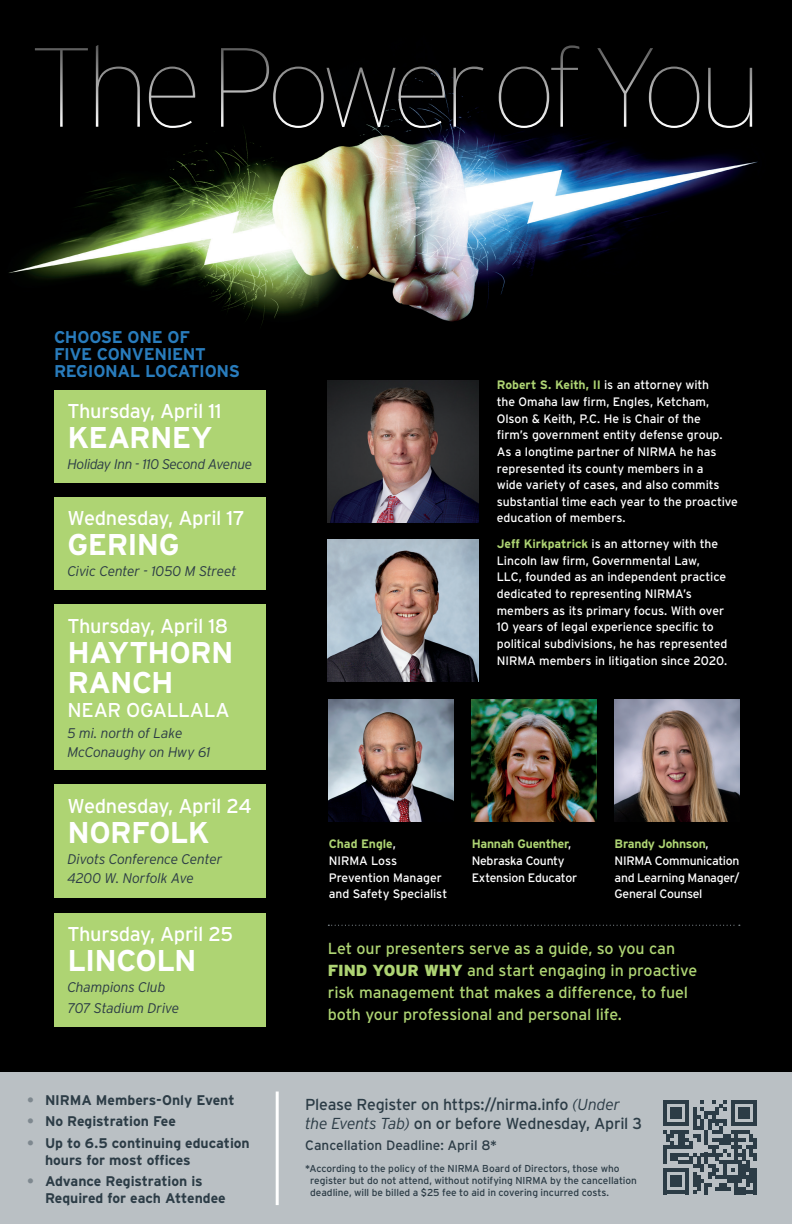
<style>
.page{position:relative;width:792px;height:1224px;background:#000}
.page>*{position:absolute;margin:0;border:0;box-sizing:border-box;transform-origin:0 0}
.t1{font:100 112.3px "Interstate";letter-spacing:-.075em;color:#fff}
.t2{font:700 30px/30px "Interstate";letter-spacing:-.02em;color:#fff}
.t3{font:20px "Interstate";letter-spacing:-.02em;color:#fff}
.t4{font:700 17px/17px "Interstate";letter-spacing:-.02em;color:#297cbc}
.t5{font:16px/22px "Interstate";letter-spacing:-.005em;color:#aed473}
.t6{font:15.9px/19.1px "Interstate";letter-spacing:-.015em;color:#2c3c46}
.t7{font:italic 300 14px/19px "Interstate";letter-spacing:-.025em;color:#2c3c46}
.t8{font:700 14px/16.8px "Interstate";letter-spacing:-.005em;color:#2c3c46}
.t9{font:13.7px "Interstate";letter-spacing:-.005em;color:#2c3c46}
.t10{font:12.2px/16.7px "Interstate";letter-spacing:-.005em;color:#fff}
.t11{font:12.2px/16.7px "Interstate";letter-spacing:-.025em;color:#fff}
.t12{font:10.1px/12.1px "Interstate";letter-spacing:-.005em;color:#2c3c46}
.s1{color:#7e888f}
.s2{font-weight:700;color:#aed473}
.s3{font-weight:900}
.s4{font-weight:300;font-style:italic}
</style>
<div class="page">
<img style="left:9px;top:69px;width:749px;height:327px">
<div style="left:0;top:1072px;width:792px;height:152px;background:#bac0c4"></div>
<div style="left:54px;top:390px;width:212px;height:93px;background:#aed473"></div>
<div style="left:54px;top:497px;width:212px;height:93px;background:#aed473"></div>
<div style="left:54px;top:604px;width:212px;height:166px;background:#aed473"></div>
<div style="left:54px;top:785px;width:212px;height:113px;background:#aed473"></div>
<div style="left:54px;top:913px;width:212px;height:114px;background:#aed473"></div>
<svg style="left:328px;top:925px;width:412px;height:1px"></svg>
<svg style="left:663px;top:1100px;width:94px;height:94px"></svg>
<img style="left:328px;top:380px;width:150px;height:142px">
<img style="left:328px;top:540px;width:150px;height:141px">
<img style="left:329px;top:699px;width:125px;height:123px">
<img style="left:472px;top:699px;width:125px;height:123px">
<img style="left:615px;top:699px;width:124px;height:123px">
<hr style="left:276px;top:1092px;width:3px;height:113px;background:#fff">
<h1 class="t1" style="left:30px;top:27px;width:734px">The Power of You</h1>
<h3 class="t4" style="left:54px;top:328px;width:188px">CHOOSE ONE OF<br>FIVE CONVENIENT<br>REGIONAL LOCATIONS</h3>
<h3 class="t3" style="left:68px;top:400px;width:156px">Thursday, April 11</h3>
<h2 class="t2" style="left:68px;top:422px;width:147px">KEARNEY</h2>
<p class="t7" style="left:68px;top:454px;width:186px">Holiday Inn - 110 Second Avenue</p>
<h3 class="t3" style="left:68px;top:507px;width:179px">Wednesday, April 17</h3>
<h2 class="t2" style="left:68px;top:530px;width:114px">GERING</h2>
<p class="t7" style="left:68px;top:562px;width:171px">Civic Center - 1050 M Street</p>
<h3 class="t3" style="left:68px;top:614px;width:162px">Thursday, April 18</h3>
<h2 class="t2" style="left:68px;top:637px;width:168px">HAYTHORN<br>RANCH</h2>
<h3 class="t3" style="left:68px;top:698px;width:164px">NEAR OGALLALA</h3>
<p class="t7" style="left:68px;top:723px;width:145px">5 mi. north of Lake<br>McConaughy on Hwy 61</p>
<h3 class="t3" style="left:68px;top:795px;width:186px">Wednesday, April 24</h3>
<h2 class="t2" style="left:68px;top:817px;width:143px">NORFOLK</h2>
<p class="t7" style="left:68px;top:849px;width:156px">Divots Conference Center<br>4200 W. Norfolk Ave</p>
<h3 class="t3" style="left:68px;top:923px;width:167px">Thursday, April 25</h3>
<h2 class="t2" style="left:68px;top:945px;width:131px">LINCOLN</h2>
<p class="t7" style="left:68px;top:976px;width:113px;line-height:21px">Champions Club<br>707 Stadium Drive</p>
<p class="t8" style="left:27px;top:1092px;width:209px"><span class="s1">•</span> NIRMA Members-Only Event</p>
<p class="t8" style="left:27px;top:1113px;width:150px"><span class="s1">•</span> No Registration Fee</p>
<p class="t8" style="left:45px;top:1134px;width:206px;text-indent:-18px"><span class="s1">•</span> Up to 6.5 continuing education hours for most offices</p>
<p class="t8" style="left:45px;top:1172px;width:182px;text-indent:-18px"><span class="s1">•</span> Advance Registration is<br>Required for each Attendee</p>
<p class="t10" style="left:497px;top:377px;width:243px"><span class="s2">Robert S. Keith, II</span> is an attorney with<br>the Omaha law firm, Engles, Ketcham, Olson &amp; Keith, P.C. He is Chair of the<br>firm’s government entity defense group.<br>As a longtime partner of NIRMA he has represented its county members in a<br>wide variety of cases, and also commits substantial time each year to the proactive education of members.</p>
<p class="t10" style="left:497px;top:535px;width:232px"><span class="s2">Jeff Kirkpatrick</span> is an attorney with the Lincoln law firm, Governmental Law, LLC, founded as an independent practice dedicated to representing NIRMA’s members as its primary focus. With over 10 years of legal experience specific to political subdivisions, he has represented NIRMA members in litigation since 2020.</p>
<p class="t10" style="left:329px;top:836px;width:120px"><span class="s2">Chad Engle</span>,<br>NIRMA Loss<br>Prevention Manager and Safety Specialist</p>
<p class="t11" style="left:472px;top:836px;width:107px"><span class="s2">Hannah Guenther</span>,<br>Nebraska County<br>Extension Educator</p>
<p class="t11" style="left:615px;top:836px;width:126px"><span class="s2">Brandy Johnson</span>,<br>NIRMA Communication and Learning Manager/<br>General Counsel</p>
<h3 class="t5" style="left:328px;top:937px;width:371px">Let our presenters serve as a guide, so you can <span class="s3">FIND YOUR WHY</span> and start engaging in proactive risk management that makes a difference, to fuel both your professional and personal life.</h3>
<h3 class="t6" style="left:305px;top:1095px;width:339px">Please Register on https://nirma.info <span class="s4">(Under the Events Tab)</span> on or before Wednesday, April 3</h3>
<p class="t9" style="left:305px;top:1138px;width:193px">Cancellation Deadline: April 8*</p>
<p class="t12" style="left:310px;top:1163px;width:328px;text-indent:-5px">*According to the policy of the NIRMA Board of Directors, those who register but do not attend, without notifying NIRMA by the cancellation deadline, will be billed a $25 fee to aid in covering incurred costs.</p>
</div>
